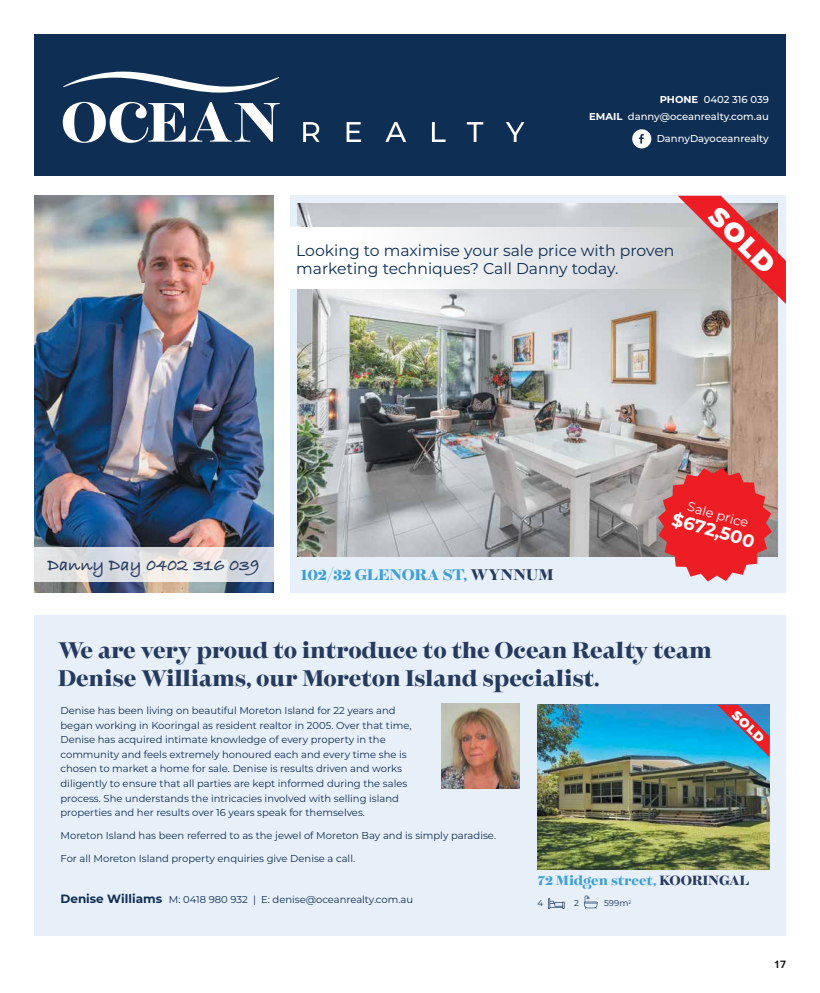
<style>
.page{position:relative;width:820px;height:993px;background:#fff}
.page>*{position:absolute;margin:0;border:0;box-sizing:border-box;transform-origin:0 0}
.t1{font:900 26.2px "Montserrat";color:#fff}
.t2{font:900 22px/28px "Temeraire Display";letter-spacing:-.01em;color:#253a5d}
.t3{font:700 18px "Bradley Hand ITCTT";color:#253a5d}
.t4{font:700 18px "Montserrat";color:#fff}
.t5{font:15.6px/18px "Montserrat";color:#0e2e53}
.t6{font:900 15px "Temeraire Display";color:#3d9fd8}
.t7{font:900 13px "Temeraire Display";color:#3d9fd8}
.t8{font:13px "Montserrat";color:#fff}
.t9{font:900 12.6px "Montserrat";color:#fff}
.t10{font:600 11px "Proxima Nova";color:#000}
.t11{font:10px/14.5px "Montserrat";color:#0e2e53}
.t12{font:500 10px/17px "Montserrat";color:#fff;text-align:right}
.t13{font:8.6px "Montserrat";color:#0e2e53}
.s1{font-weight:700}
.s2{color:#253a5d}
.s3{font-weight:700;font-size:12px}
</style>
<div class="page">
<div style="left:34px;top:615px;width:751px;height:320px;background:#e7eff9"></div>
<div style="left:34px;top:34px;width:751px;height:142px;background:#0e2e53"></div>
<svg style="left:63px;top:102px;width:216px;height:41px"></svg>
<svg style="left:63px;top:72px;width:216px;height:20px"></svg>
<svg style="left:303px;top:122px;width:16px;height:20px"></svg>
<svg style="left:346px;top:122px;width:15px;height:20px"></svg>
<svg style="left:385px;top:122px;width:21px;height:20px"></svg>
<svg style="left:432px;top:122px;width:13px;height:20px"></svg>
<svg style="left:466px;top:122px;width:17px;height:20px"></svg>
<svg style="left:506px;top:122px;width:18px;height:20px"></svg>
<div style="left:632px;top:129px;width:19px;height:19px;background:#fff;border-radius:50%"></div>
<svg style="left:639px;top:134px;width:4px;height:9px"></svg>
<img style="left:34px;top:196px;width:239px;height:396px">
<svg style="left:34px;top:547px;width:239px;height:34px;background:#e0e0e2"></svg>
<div style="left:290px;top:196px;width:495px;height:396px;background:#e7eff9"></div>
<img style="left:537px;top:704px;width:232px;height:165px">
<img style="left:297px;top:203px;width:480px;height:353px">
<img style="left:441px;top:703px;width:78px;height:84px">
<svg style="left:677px;top:196px;width:108px;height:108px;background:#c97474"></svg>
<svg style="left:716px;top:704px;width:53px;height:52px;background:#5978a2"></svg>
<svg style="left:657px;top:467px;width:114px;height:114px;background:#df4a4f"></svg>
<div style="left:288px;top:227px;width:424px;height:62px;background:linear-gradient(to right,#fff,#c9cccf)"></div>
<svg style="left:548px;top:898px;width:16px;height:10px"></svg>
<svg style="left:583px;top:895px;width:14px;height:13px"></svg>
<p class="t12" style="left:589px;top:90px;width:181px"><span class="s1">PHONE</span> 0402 316 039<br><span class="s1">EMAIL</span> danny@oceanrealty.com.au</p>
<p class="t12" style="left:656px;top:129px;width:114px">DannyDayoceanrealty</p>
<h3 class="t5" style="left:296px;top:240px;width:379px">Looking to maximise your sale price with proven marketing techniques? Call Danny today.</h3>
<h1 class="t1" style="left:727px;top:198px;width:83px;rotate:45deg">SOLD</h1>
<h3 class="t3" style="left:47px;top:551px;width:214px">Danny Day 0402 316 039</h3>
<h3 class="t6" style="left:300px;top:565px;width:254px">102/32 GLENORA ST, <span class="s2">WYNNUM</span></h3>
<h3 class="t8" style="left:690px;top:497px;width:64px;rotate:16deg">Sale price</h3>
<h3 class="t4" style="left:676px;top:506px;width:86px;rotate:16deg">$672,500</h3>
<h2 class="t2" style="left:58px;top:636px;width:655px">We are very proud to introduce to the Ocean Realty team<br>Denise Williams, our Moreton Island specialist.</h2>
<p class="t11" style="left:60px;top:703px;width:352px">Denise has been living on beautiful Moreton Island for 22 years and began working in Kooringal as resident realtor in 2005. Over that time, Denise has acquired intimate knowledge of every property in the community and feels extremely honoured each and every time she is chosen to market a home for sale. Denise is results driven and works diligently to ensure that all parties are kept informed during the sales process. She understands the intricacies involved with selling island properties and her results over 16 years speak for themselves.</p>
<p class="t11" style="left:60px;top:827px;width:437px">Moreton Island has been referred to as the jewel of Moreton Bay and is simply paradise.</p>
<p class="t11" style="left:60px;top:850px;width:296px">For all Moreton Island property enquiries give Denise a call.</p>
<p class="t11" style="left:60px;top:892px;width:354px"><span class="s3">Denise Williams</span> M: 0418 980 932 | E: denise@oceanrealty.com.au</p>
<p class="t9" style="left:740px;top:705px;width:41px;rotate:45deg">SOLD</p>
<h3 class="t7" style="left:537px;top:871px;width:213px">72 Midgen street, <span class="s2">KOORINGAL</span></h3>
<p class="t13" style="left:537px;top:897px;width:7px">4</p>
<p class="t13" style="left:604px;top:897px;width:29px">599m<sup>2</sup></p>
<p class="t13" style="left:574px;top:897px;width:6px">2</p>
<p class="t10" style="left:774px;top:955px;width:13px">17</p>
</div>
